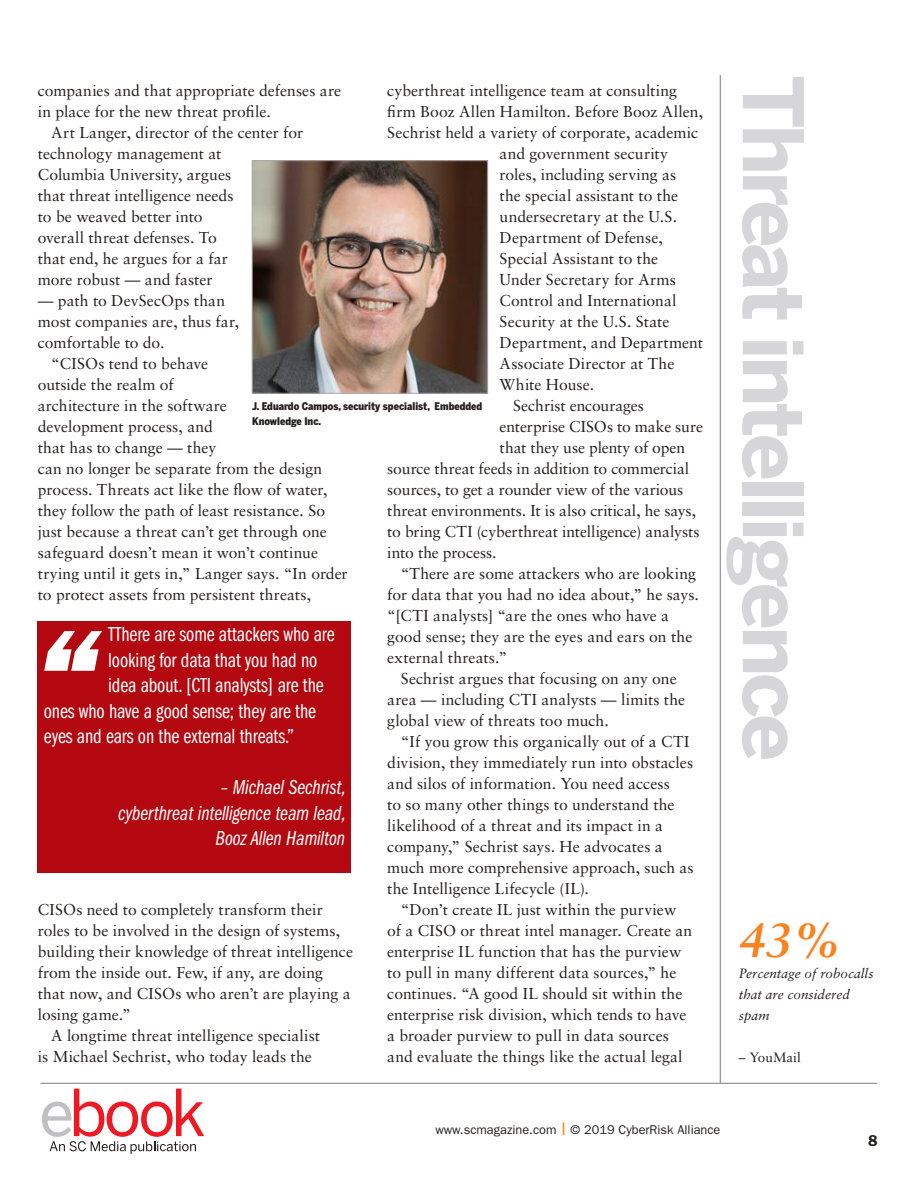
<style>
.page{position:relative;width:918px;height:1188px;background:#fff}
.page>*{position:absolute;margin:0;border:0;box-sizing:border-box;transform-origin:0 0}
.t1{font:700 82.5px "Benton Sans";letter-spacing:-.05em;color:#d6d5d7}
.t2{font:italic 700 48px "Sabon LT Std";color:#f8821e}
.t3{font:21px "ITC Franklin Gothic Std Bk Cp";letter-spacing:-.005em;color:#fff}
.t4{font:21px/25.5px "ITC Franklin Gothic Std Bk Cp It";letter-spacing:-.005em;color:#fff;text-align:right}
.t5{font:15.75px "Sabon LT Std";color:#241f1f}
.t6{font:600 15.75px "ITC Franklin Gothic Std";color:#241f1f}
.t7{font:italic 13.5px/21px "Sabon LT Std";color:#241f1f}
.t8{font:13.5px "Sabon LT Std";color:#241f1f}
.t9{font:12.75px "ITC Franklin Gothic Std";color:#241f1f}
.t10{font:900 10.5px/15px "Benton Sans Cond";color:#241f1f}
.s1{font-style:italic}
.s2{font-weight:500;color:#f8821e}
</style>
<div class="page">
<hr style="left:720px;top:75px;width:1px;height:1008px;background:#7d7c7e">
<svg style="left:42px;top:1089px;width:162px;height:65px"></svg>
<img style="left:254px;top:162px;width:232px;height:229px">
<div style="left:252px;top:160px;width:236px;height:233px;border:1px solid #aaaaac"></div>
<hr style="left:40px;top:1083px;width:838px;height:1px;background:#7d7c7e">
<div style="left:38px;top:621px;width:313px;height:252px;background:#b30810"></div>
<svg style="left:44px;top:631px;width:58px;height:40px"></svg>
<p class="t5" style="left:38px;top:81px;width:305px">companies and that appropriate defenses are</p>
<p class="t5" style="left:38px;top:102px;width:234px">in place for the new threat profile.</p>
<p class="t5" style="left:51px;top:123px;width:253px">Art Langer, director of the center for</p>
<p class="t5" style="left:38px;top:144px;width:185px">technology management at</p>
<p class="t5" style="left:38px;top:165px;width:195px">Columbia University, argues</p>
<p class="t5" style="left:38px;top:186px;width:197px">that threat intelligence needs</p>
<p class="t5" style="left:38px;top:207px;width:166px">to be weaved better into</p>
<p class="t5" style="left:38px;top:228px;width:181px">overall threat defenses. To</p>
<p class="t5" style="left:38px;top:249px;width:192px">that end, he argues for a far</p>
<p class="t5" style="left:38px;top:270px;width:176px">more robust — and faster</p>
<p class="t5" style="left:38px;top:291px;width:189px">— path to DevSecOps than</p>
<p class="t5" style="left:38px;top:312px;width:203px">most companies are, thus far,</p>
<p class="t5" style="left:38px;top:333px;width:128px">comfortable to do.</p>
<p class="t5" style="left:51px;top:354px;width:158px">“CISOs tend to behave</p>
<p class="t5" style="left:38px;top:375px;width:137px">outside the realm of</p>
<p class="t5" style="left:38px;top:396px;width:191px">architecture in the software</p>
<p class="t5" style="left:38px;top:417px;width:177px">development process, and</p>
<p class="t5" style="left:38px;top:438px;width:180px">that has to change — they</p>
<p class="t5" style="left:38px;top:459px;width:286px">can no longer be separate from the design</p>
<p class="t5" style="left:38px;top:480px;width:291px">process. Threats act like the flow of water,</p>
<p class="t5" style="left:38px;top:501px;width:289px">they follow the path of least resistance. So</p>
<p class="t5" style="left:38px;top:522px;width:291px">just because a threat can’t get through one</p>
<p class="t5" style="left:38px;top:543px;width:282px">safeguard doesn’t mean it won’t continue</p>
<p class="t5" style="left:38px;top:564px;width:311px">trying until it gets in,” Langer says. “In order</p>
<p class="t5" style="left:38px;top:585px;width:275px">to protect assets from persistent threats,</p>
<p class="t5" style="left:387px;top:81px;width:291px">cyberthreat intelligence team at consulting</p>
<p class="t5" style="left:387px;top:102px;width:317px">firm Booz Allen Hamilton. Before Booz Allen,</p>
<p class="t5" style="left:387px;top:123px;width:312px">Sechrist held a variety of corporate, academic</p>
<p class="t5" style="left:500px;top:144px;width:170px">and government security</p>
<p class="t5" style="left:500px;top:165px;width:178px">roles, including serving as</p>
<p class="t5" style="left:500px;top:186px;width:180px">the special assistant to the</p>
<p class="t5" style="left:500px;top:207px;width:179px">undersecretary at the U.S.</p>
<p class="t5" style="left:500px;top:228px;width:165px">Department of Defense,</p>
<p class="t5" style="left:500px;top:249px;width:160px">Special Assistant to the</p>
<p class="t5" style="left:500px;top:270px;width:178px">Under Secretary for Arms</p>
<p class="t5" style="left:500px;top:291px;width:178px">Control and International</p>
<p class="t5" style="left:500px;top:312px;width:171px">Security at the U.S. State</p>
<p class="t5" style="left:500px;top:333px;width:205px">Department, and Department</p>
<p class="t5" style="left:500px;top:354px;width:176px">Associate Director at The</p>
<p class="t5" style="left:500px;top:375px;width:96px">White House.</p>
<p class="t5" style="left:513px;top:396px;width:132px">Sechrist encourages</p>
<p class="t5" style="left:500px;top:417px;width:205px">enterprise CISOs to make sure</p>
<p class="t5" style="left:500px;top:438px;width:187px">that they use plenty of open</p>
<p class="t5" style="left:387px;top:459px;width:304px">source threat feeds in addition to commercial</p>
<p class="t5" style="left:387px;top:480px;width:297px">sources, to get a rounder view of the various</p>
<p class="t5" style="left:387px;top:501px;width:310px">threat environments. It is also critical, he says,</p>
<p class="t5" style="left:387px;top:522px;width:314px">to bring CTI (cyberthreat intelligence) analysts</p>
<p class="t5" style="left:387px;top:543px;width:111px">into the process.</p>
<p class="t5" style="left:401px;top:564px;width:297px">“There are some attackers who are looking</p>
<p class="t5" style="left:387px;top:585px;width:313px">for data that you had no idea about,” he says.</p>
<p class="t5" style="left:387px;top:606px;width:283px">“[CTI analysts] “are the ones who have a</p>
<p class="t5" style="left:387px;top:627px;width:307px">good sense; they are the eyes and ears on the</p>
<p class="t5" style="left:387px;top:648px;width:121px">external threats.”</p>
<p class="t5" style="left:401px;top:669px;width:277px">Sechrist argues that focusing on any one</p>
<p class="t5" style="left:387px;top:690px;width:299px">area — including CTI analysts — limits the</p>
<p class="t5" style="left:387px;top:711px;width:223px">global view of threats too much.</p>
<p class="t5" style="left:401px;top:732px;width:290px">“If you grow this organically out of a CTI</p>
<p class="t5" style="left:387px;top:753px;width:307px">division, they immediately run into obstacles</p>
<p class="t5" style="left:387px;top:774px;width:284px">and silos of information. You need access</p>
<p class="t5" style="left:387px;top:795px;width:289px">to so many other things to understand the</p>
<p class="t5" style="left:387px;top:816px;width:277px">likelihood of a threat and its impact in a</p>
<p class="t5" style="left:387px;top:837px;width:277px">company,” Sechrist says. He advocates a</p>
<p class="t5" style="left:387px;top:858px;width:308px">much more comprehensive approach, such as</p>
<p class="t5" style="left:387px;top:879px;width:203px">the Intelligence Lifecycle (IL).</p>
<p class="t5" style="left:401px;top:900px;width:277px">“Don’t create IL just within the purview</p>
<p class="t5" style="left:387px;top:921px;width:307px">of a CISO or threat intel manager. Create an</p>
<p class="t5" style="left:387px;top:942px;width:295px">enterprise IL function that has the purview</p>
<p class="t5" style="left:387px;top:963px;width:291px">to pull in many different data sources,” he</p>
<p class="t5" style="left:387px;top:984px;width:297px">continues. “A good IL should sit within the</p>
<p class="t5" style="left:387px;top:1005px;width:301px">enterprise risk division, which tends to have</p>
<p class="t5" style="left:387px;top:1026px;width:283px">a broader purview to pull in data sources</p>
<p class="t5" style="left:387px;top:1047px;width:297px">and evaluate the things like the actual legal</p>
<p class="t10" style="left:252px;top:399px;width:232px">J. Eduardo Campos, security specialist, Embedded<br>Knowledge Inc.</p>
<h3 class="t3" style="left:108px;top:623px;width:228px">TThere are some attackers who are</h3>
<h3 class="t3" style="left:108px;top:648px;width:211px">looking for data that you had no</h3>
<h3 class="t3" style="left:108px;top:674px;width:217px">idea about. [CTI analysts] are the</h3>
<h3 class="t3" style="left:44px;top:699px;width:274px">ones who have a good sense; they are the</h3>
<h3 class="t3" style="left:44px;top:725px;width:252px">eyes and ears on the external threats.”</h3>
<h3 class="t4" style="left:118px;top:775px;width:229px">– Michael Sechrist,<br>cyberthreat intelligence team lead,<br>Booz Allen Hamilton</h3>
<p class="t5" style="left:38px;top:900px;width:287px">CISOs need to completely transform their</p>
<p class="t5" style="left:38px;top:921px;width:304px">roles to be involved in the design of systems,</p>
<p class="t5" style="left:38px;top:942px;width:317px">building their knowledge of threat intelligence</p>
<p class="t5" style="left:38px;top:963px;width:287px">from the inside out. Few, if any, are doing</p>
<p class="t5" style="left:38px;top:984px;width:314px">that now, and CISOs who aren’t are playing a</p>
<p class="t5" style="left:38px;top:1005px;width:95px">losing game.”</p>
<p class="t5" style="left:51px;top:1026px;width:270px">A longtime threat intelligence specialist</p>
<p class="t5" style="left:38px;top:1047px;width:276px">is Michael Sechrist, who today leads the</p>
<h1 class="t1" style="left:822px;top:75px;width:688px;rotate:90deg">Threat intelligence</h1>
<h2 class="t2" style="left:739px;top:911px;width:103px">43%</h2>
<p class="t7" style="left:739px;top:963px;width:136px">Percentage of robocalls that are considered spam</p>
<p class="t8" style="left:739px;top:1049px;width:63px"><span class="s1">–</span> YouMail</p>
<p class="t9" style="left:435px;top:1122px;width:287px">www.scmagazine.com <span class="s2">|</span> © 2019 CyberRisk Alliance</p>
<p class="t6" style="left:868px;top:1131px;width:11px">8</p>
</div>
